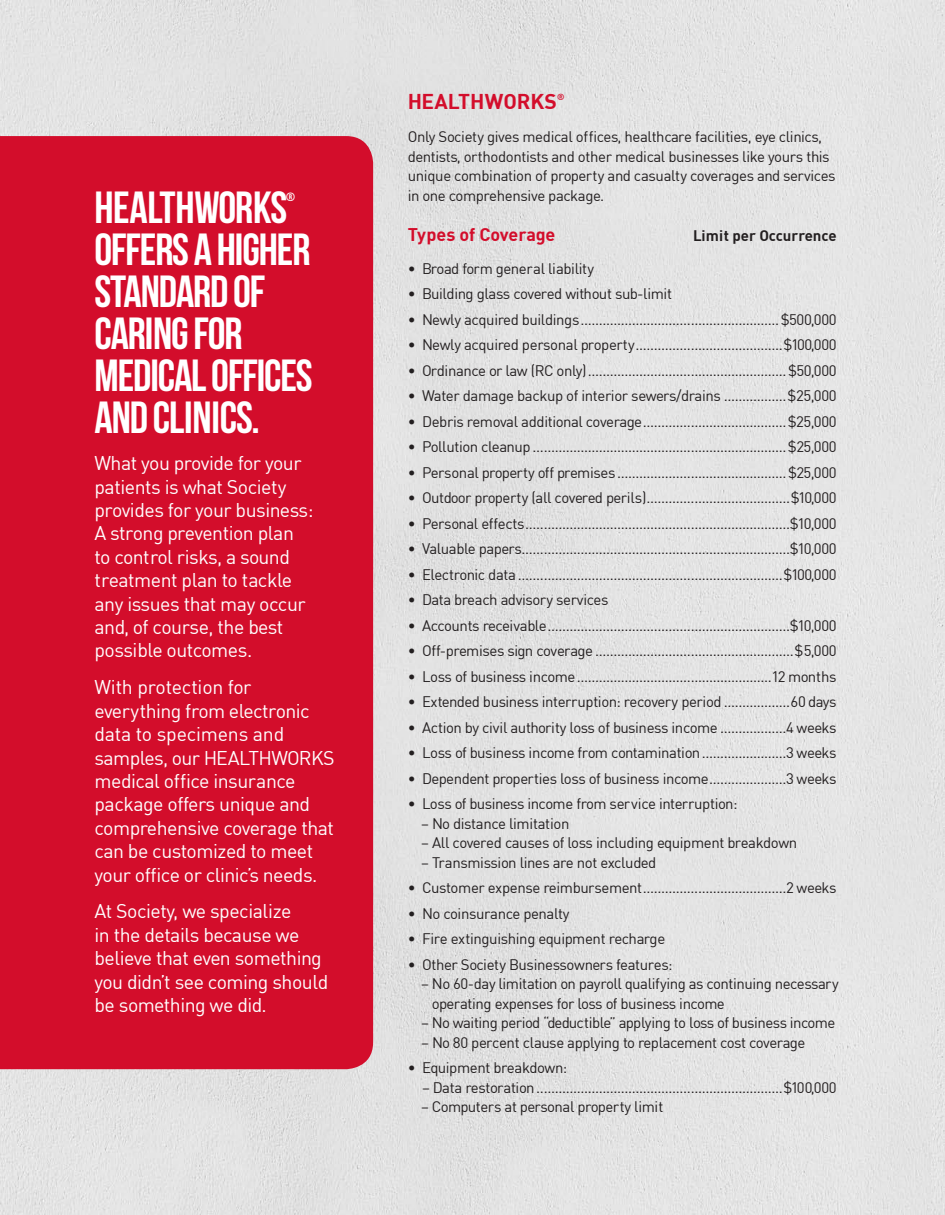
<style>
.page{position:relative;width:945px;height:1215px;background:#e3e3e3}
.page>*{position:absolute;margin:0;border:0;box-sizing:border-box;transform-origin:0 0}
.Copy{font:45px/42px "Bebas Neue";letter-spacing:-.025em;color:#fff}
.Headline_1{font:700 21px "DIN";color:#d30d2b}
.Copy-2{font:19.5px/23.4px "DIN";letter-spacing:-.025em;color:#fff}
.Headline_2{font:700 18px "DIN";letter-spacing:-.005em;color:#d30d2b}
.List{font:15px/19.5px "DIN";letter-spacing:-.025em;color:#231f20}
.Headline_2-2{font:700 15px "DIN";color:#231f20}
.Copy-3{font:12px "Bebas Neue";color:#fff}
.Headline_1-2{font:700 8.7px "DIN";color:#d30d2b}
</style>
<div class="page">
<div style="left:0;top:136px;width:373px;height:933px;background:#d30d2b"></div>
<p class="Copy" style="left:94px;top:187px;width:194px">HEALTHWORKS</p>
<p class="Copy-3" style="left:286px;top:190px;width:10px">®</p>
<p class="Copy" style="left:95px;top:228px;width:220px">OFFERS A HIGHER<br>STANDARD OF<br>CARING FOR<br>MEDICAL OFFICES<br>AND CLINICS.</p>
<p class="Copy-2" style="left:94px;top:451px;width:221px">What you provide for your patients is what Society provides for your business:<br>A strong prevention plan to control risks, a sound treatment plan to tackle any issues that may occur and, of course, the best possible outcomes.</p>
<p class="Copy-2" style="left:94px;top:675px;width:242px">With protection for everything from electronic data to specimens and samples, our HEALTHWORKS medical office insurance package offers unique and comprehensive coverage that can be customized to meet your office or clinic’s needs.</p>
<p class="Copy-2" style="left:94px;top:899px;width:235px">At Society, we specialize<br>in the details because we believe that even something you didn’t see coming should be something we did.</p>
<p class="Headline_1" style="left:408px;top:88px;width:151px">HEALTHWORKS</p>
<p class="Headline_1-2" style="left:557px;top:91px;width:9px">®</p>
<p class="List" style="left:408px;top:127px;width:430px">Only Society gives medical offices, healthcare facilities, eye clinics, dentists, orthodontists and other medical businesses like yours this unique combination of property and casualty coverages and services in one comprehensive package.</p>
<p class="Headline_2" style="left:408px;top:222px;width:149px">Types of Coverage</p>
<p class="Headline_2-2" style="left:693px;top:225px;width:145px">Limit per Occurrence</p>
<p class="List" style="left:408px;top:258px;width:188px">• Broad form general liability</p>
<p class="List" style="left:408px;top:284px;width:266px">• Building glass covered without sub-limit</p>
<p class="List" style="left:408px;top:309px;width:430px">• Newly acquired buildings......................................................$500,000</p>
<p class="List" style="left:408px;top:335px;width:431px">• Newly acquired personal property........................................$100,000</p>
<p class="List" style="left:408px;top:360px;width:430px">• Ordinance or law (RC only)......................................................$50,000</p>
<p class="List" style="left:408px;top:386px;width:430px">• Water damage backup of interior sewers/drains .................$25,000</p>
<p class="List" style="left:408px;top:411px;width:431px">• Debris removal additional coverage.......................................$25,000</p>
<p class="List" style="left:408px;top:437px;width:431px">• Pollution cleanup .....................................................................$25,000</p>
<p class="List" style="left:408px;top:462px;width:430px">• Personal property off premises..............................................$25,000</p>
<p class="List" style="left:408px;top:488px;width:430px">• Outdoor property (all covered perils).......................................$10,000</p>
<p class="List" style="left:408px;top:513px;width:431px">• Personal effects........................................................................$10,000</p>
<p class="List" style="left:408px;top:539px;width:430px">• Valuable papers.........................................................................$10,000</p>
<p class="List" style="left:408px;top:564px;width:431px">• Electronic data........................................................................$100,000</p>
<p class="List" style="left:408px;top:590px;width:202px">• Data breach advisory services</p>
<p class="List" style="left:408px;top:615px;width:430px">• Accounts receivable..................................................................$10,000</p>
<p class="List" style="left:408px;top:641px;width:430px">• Off-premises sign coverage ......................................................$5,000</p>
<p class="List" style="left:408px;top:666px;width:430px">• Loss of business income.....................................................12 months</p>
<p class="List" style="left:408px;top:692px;width:431px">• Extended business interruption: recovery period..................60 days</p>
<p class="List" style="left:408px;top:717px;width:430px">• Action by civil authority loss of business income ..................4 weeks</p>
<p class="List" style="left:408px;top:743px;width:431px">• Loss of business income from contamination.......................3 weeks</p>
<p class="List" style="left:408px;top:768px;width:431px">• Dependent properties loss of business income.....................3 weeks</p>
<p class="List" style="left:408px;top:794px;width:331px">• Loss of business income from service interruption:</p>
<p class="List" style="left:421px;top:813px;width:150px">– No distance limitation</p>
<p class="List" style="left:421px;top:833px;width:378px">– All covered causes of loss including equipment breakdown</p>
<p class="List" style="left:421px;top:852px;width:237px">– Transmission lines are not excluded</p>
<p class="List" style="left:408px;top:878px;width:431px">• Customer expense reimbursement.......................................2 weeks</p>
<p class="List" style="left:408px;top:903px;width:163px">• No coinsurance penalty</p>
<p class="List" style="left:408px;top:929px;width:259px">• Fire extinguishing equipment recharge</p>
<p class="List" style="left:408px;top:954px;width:266px">• Other Society Businessowners features:</p>
<p class="List" style="left:432px;top:974px;width:408px;text-indent:-11px">– No 60-day limitation on payroll qualifying as continuing necessary operating expenses for loss of business income</p>
<p class="List" style="left:421px;top:1013px;width:416px">– No waiting period “deductible” applying to loss of business income</p>
<p class="List" style="left:421px;top:1032px;width:386px">– No 80 percent clause applying to replacement cost coverage</p>
<p class="List" style="left:408px;top:1058px;width:161px">• Equipment breakdown:</p>
<p class="List" style="left:422px;top:1077px;width:416px">– Data restoration...................................................................$100,000</p>
<p class="List" style="left:421px;top:1097px;width:244px">– Computers at personal property limit</p>
</div>
